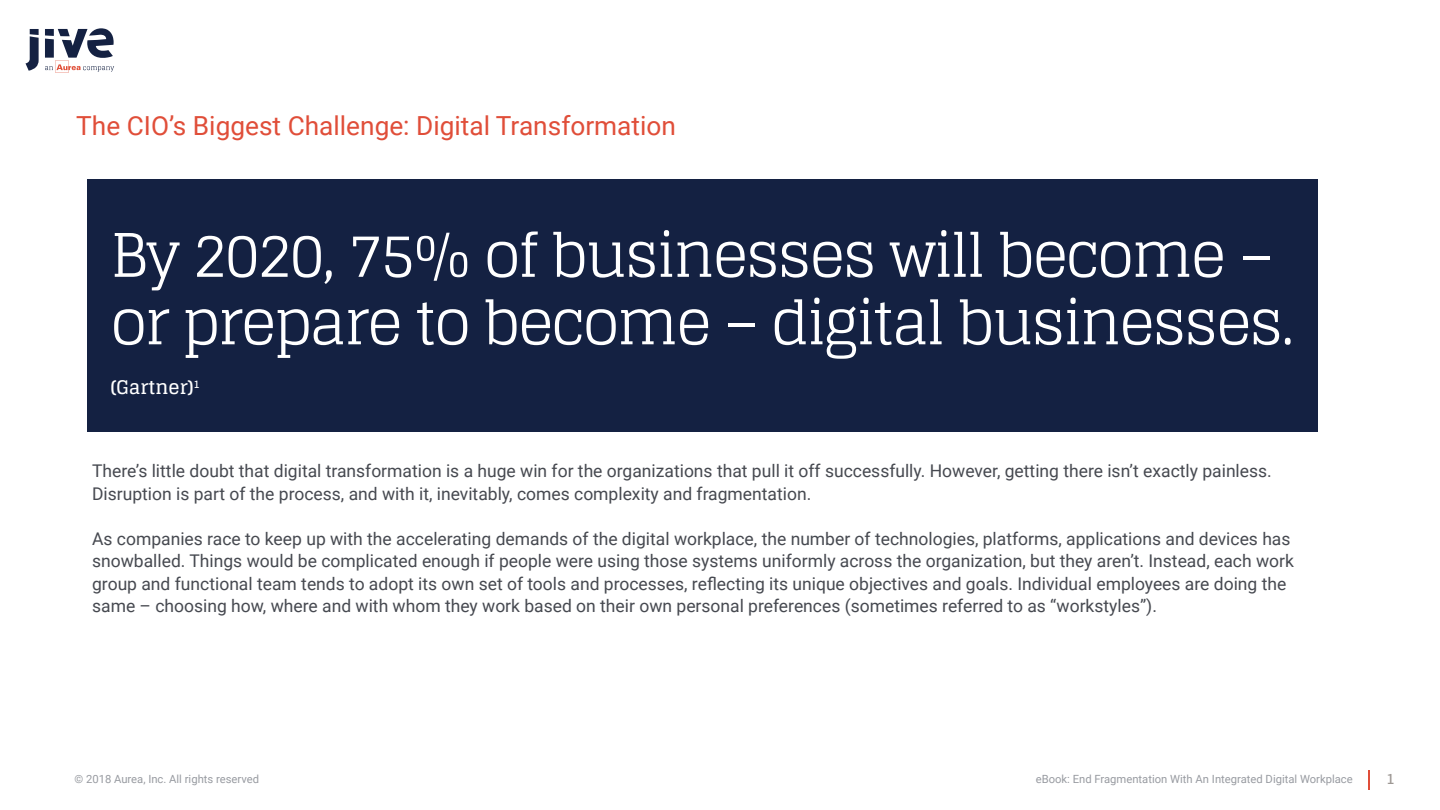
<style>
.page{position:relative;width:1440px;height:810px;background:#fff}
.page>*{position:absolute;margin:0;border:0;box-sizing:border-box;transform-origin:0 0}
.t1{font:60px/67.5px "Glegoo";letter-spacing:-.04em;color:#fff}
.t2{font:26.25px "Roboto";color:#e04e39}
.t3{font:700 18.75px "Glegoo";color:#fff}
.t4{font:17.5px/22.5px "Roboto";color:#464950}
.t5{font:700 15px "Glegoo";color:#9d9894}
.t6{font:11.25px "Roboto";color:#989ba1}
</style>
<div class="page">
<svg style="left:26px;top:29px;width:13px;height:42px"></svg>
<svg style="left:45px;top:28px;width:69px;height:45px"></svg>
<hr style="left:1368px;top:770px;width:2px;height:20px;background:#e04e39">
<div style="left:88px;top:179px;width:1230px;height:253px;background:#142142"></div>
<h2 class="t2" style="left:76px;top:107px;width:601px">The CIO’s Biggest Challenge: Digital Transformation</h2>
<h1 class="t1" style="left:111px;top:222px;width:1185px">By 2020, 75% of businesses will become – or prepare to become – digital businesses.</h1>
<p class="t3" style="left:111px;top:377px;width:91px">(Gartner)<sup>1</sup></p>
<p class="t4" style="left:92px;top:459px;width:1181px">There’s little doubt that digital transformation is a huge win for the organizations that pull it off successfully. However, getting there isn’t exactly painless.<br>Disruption is part of the process, and with it, inevitably, comes complexity and fragmentation.</p>
<p class="t4" style="left:92px;top:527px;width:1203px">As companies race to keep up with the accelerating demands of the digital workplace, the number of technologies, platforms, applications and devices has snowballed. Things would be complicated enough if people were using those systems uniformly across the organization, but they aren’t. Instead, each work group and functional team tends to adopt its own set of tools and processes, reflecting its unique objectives and goals. Individual employees are doing the same – choosing how, where and with whom they work based on their own personal preferences (sometimes referred to as “workstyles”).</p>
<p class="t6" style="left:74px;top:771px;width:186px">© 2018 Aurea, Inc. All rights reserved</p>
<p class="t6" style="left:1036px;top:771px;width:319px">eBook: End Fragmentation With An Integrated Digital Workplace</p>
<p class="t5" style="left:1386px;top:770px;width:10px">1</p>
</div>
